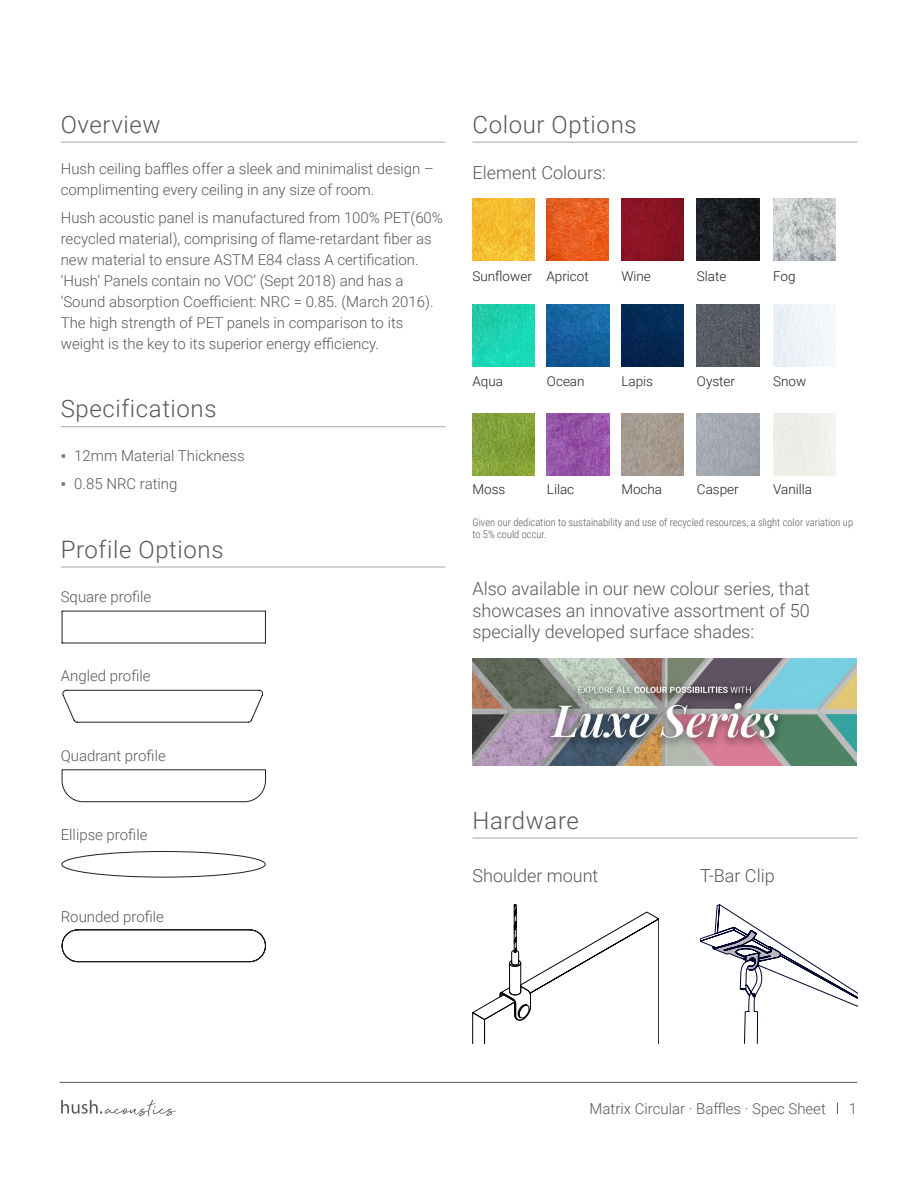
<style>
.page{position:relative;width:918px;height:1188px;background:#fff}
.page>*{position:absolute;margin:0;border:0;box-sizing:border-box;transform-origin:0 0}
.Subheader{font:300 24px "Roboto";letter-spacing:.025em;color:#57585a}
.Product_-_Header{font:300 18px/21.6px "Roboto";color:#57585a;text-align:justify}
.Hush_-_Body__blk{font:300 15px/21px "Roboto";color:#57585a}
.Body{font:300 13.5px "Roboto";color:#231f20}
.fineprint{font:300 10.5px/12px "Roboto Condensed";color:#57585a}
.s1{font-family:"Arial";font-weight:400;color:#727477}
</style>
<div class="page">
<svg style="left:837px;top:1102px;width:1px;height:12px"></svg>
<hr style="left:59px;top:1082px;width:798px;height:1px;background:#57585a">
<svg style="left:61px;top:1100px;width:115px;height:16px"></svg>
<hr style="left:61px;top:142px;width:385px;height:1px;background:#a7a7a6">
<hr style="left:472px;top:838px;width:385px;height:1px;background:#a7a7a6">
<img style="left:472px;top:658px;width:385px;height:108px">
<hr style="left:472px;top:142px;width:385px;height:1px;background:#a7a7a6">
<img style="left:547px;top:199px;width:62px;height:62px">
<img style="left:472px;top:305px;width:63px;height:62px">
<img style="left:697px;top:414px;width:62px;height:62px">
<img style="left:773px;top:199px;width:62px;height:62px">
<img style="left:621px;top:305px;width:62px;height:62px">
<img style="left:547px;top:414px;width:62px;height:62px">
<img style="left:621px;top:414px;width:62px;height:62px">
<img style="left:472px;top:414px;width:63px;height:62px">
<img style="left:547px;top:305px;width:62px;height:62px">
<img style="left:697px;top:305px;width:62px;height:62px">
<img style="left:697px;top:199px;width:62px;height:62px">
<img style="left:773px;top:305px;width:62px;height:62px">
<img style="left:472px;top:199px;width:63px;height:62px">
<div style="left:773px;top:414px;width:62px;height:62px;background:#edefe8"></div>
<img style="left:621px;top:199px;width:62px;height:62px">
<hr style="left:61px;top:426px;width:385px;height:1px;background:#a7a7a6">
<svg style="left:472px;top:904px;width:187px;height:140px"></svg>
<svg style="left:700px;top:904px;width:157px;height:140px"></svg>
<hr style="left:61px;top:567px;width:385px;height:1px;background:#a7a7a6">
<svg style="left:62px;top:611px;width:204px;height:33px"></svg>
<svg style="left:62px;top:689px;width:202px;height:34px"></svg>
<svg style="left:62px;top:769px;width:204px;height:34px"></svg>
<svg style="left:62px;top:929px;width:204px;height:34px"></svg>
<svg style="left:62px;top:851px;width:204px;height:27px"></svg>
<p class="Subheader" style="left:61px;top:107px;width:101px">Overview</p>
<p class="Hush_-_Body__blk" style="left:61px;top:158px;width:375px">Hush ceiling baffles offer a sleek and minimalist design – complimenting every ceiling in any size of room.</p>
<p class="Hush_-_Body__blk" style="left:61px;top:206px;width:384px">Hush acoustic panel is manufactured from 100% PET(60% recycled material), comprising of flame-retardant fiber as new material to ensure ASTM E84 class A certification. ‘Hush’ Panels contain no VOC’ (Sept 2018) and has a ‘Sound absorption Coefficient: NRC = 0.85. (March 2016).<br>The high strength of PET panels in comparison to its weight is the key to its superior energy efficiency.</p>
<p class="Subheader" style="left:61px;top:392px;width:157px">Specifications</p>
<p class="Hush_-_Body__blk" style="left:61px;top:445px;width:185px"><span class="s1">▪</span> 12mm Material Thickness</p>
<p class="Hush_-_Body__blk" style="left:61px;top:473px;width:118px"><span class="s1">▪</span> 0.85 NRC rating</p>
<p class="Subheader" style="left:61px;top:532px;width:164px">Profile Options</p>
<p class="Hush_-_Body__blk" style="left:61px;top:586px;width:92px">Square profile</p>
<p class="Hush_-_Body__blk" style="left:61px;top:665px;width:91px">Angled profile</p>
<p class="Hush_-_Body__blk" style="left:61px;top:745px;width:107px">Quadrant profile</p>
<p class="Hush_-_Body__blk" style="left:61px;top:823px;width:88px">Ellipse profile</p>
<p class="Hush_-_Body__blk" style="left:61px;top:905px;width:105px">Rounded profile</p>
<p class="Subheader" style="left:472px;top:107px;width:166px">Colour Options</p>
<p class="Product_-_Header" style="left:472px;top:161px;width:135px">Element Colours:</p>
<p class="Body" style="left:472px;top:266px;width:61px">Sunflower</p>
<p class="Body" style="left:547px;top:266px;width:44px">Apricot</p>
<p class="Body" style="left:621px;top:266px;width:31px">Wine</p>
<p class="Body" style="left:697px;top:266px;width:31px">Slate</p>
<p class="Body" style="left:773px;top:266px;width:24px">Fog</p>
<p class="Body" style="left:472px;top:372px;width:32px">Aqua</p>
<p class="Body" style="left:547px;top:372px;width:39px">Ocean</p>
<p class="Body" style="left:697px;top:372px;width:40px">Oyster</p>
<p class="Body" style="left:621px;top:372px;width:33px">Lapis</p>
<p class="Body" style="left:773px;top:372px;width:35px">Snow</p>
<p class="Body" style="left:472px;top:480px;width:34px">Moss</p>
<p class="Body" style="left:547px;top:480px;width:29px">Lilac</p>
<p class="Body" style="left:621px;top:480px;width:42px">Mocha</p>
<p class="Body" style="left:697px;top:480px;width:43px">Casper</p>
<p class="Body" style="left:773px;top:480px;width:40px">Vanilla</p>
<p class="fineprint" style="left:472px;top:516px;width:382px">Given our dedication to sustainability and use of recycled resources, a slight color variation up to 5% could occur.</p>
<p class="Product_-_Header" style="left:472px;top:577px;width:339px">Also available in our new colour series, that showcases an innovative assortment of 50 specially developed surface shades:</p>
<p class="Subheader" style="left:472px;top:803px;width:108px">Hardware</p>
<p class="Product_-_Header" style="left:472px;top:864px;width:127px">Shoulder mount</p>
<p class="Product_-_Header" style="left:700px;top:864px;width:76px">T-Bar Clip</p>
<p class="Hush_-_Body__blk" style="left:590px;top:1097px;width:238px">Matrix Circular · Baffles · Spec Sheet</p>
<p class="Hush_-_Body__blk" style="left:849px;top:1097px;width:10px">1</p>
</div>
